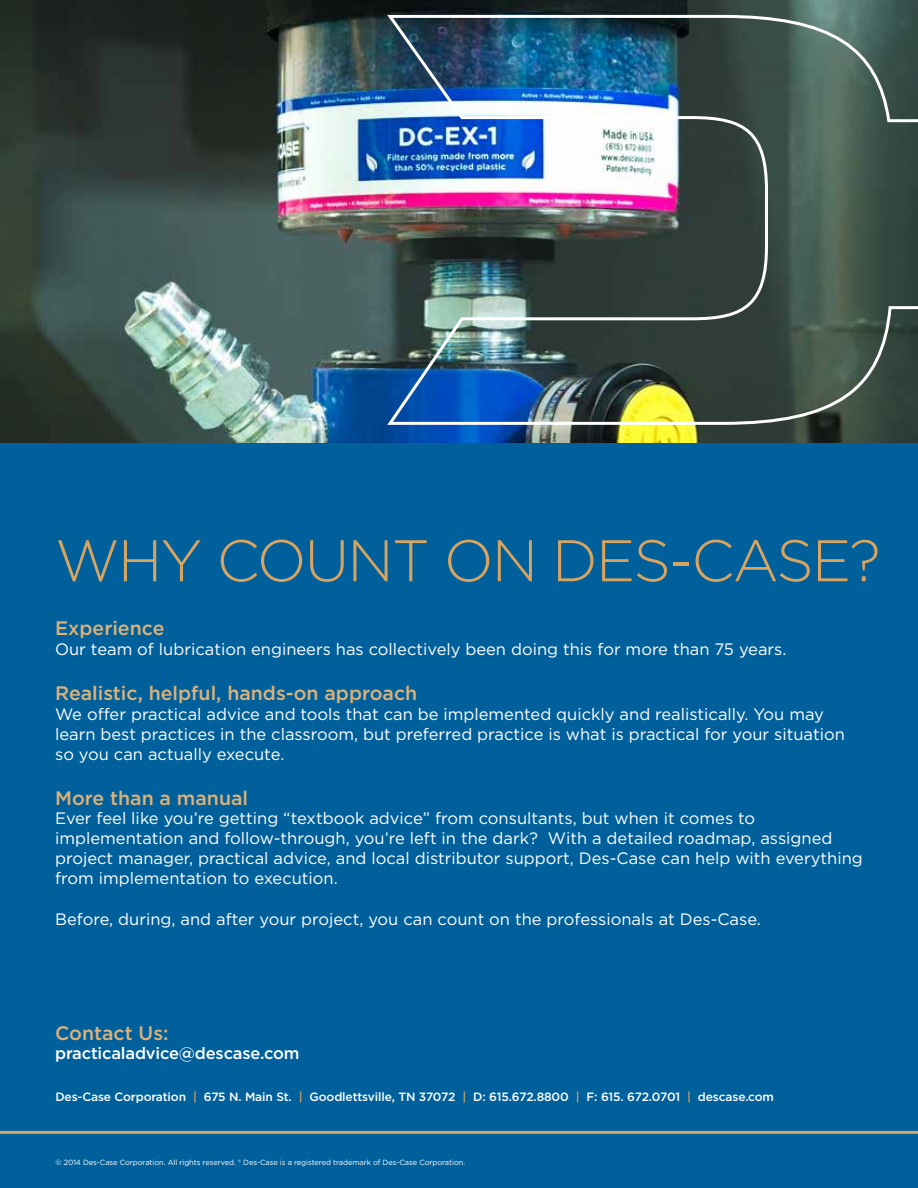
<style>
.page{position:relative;width:918px;height:1188px;background:#00609c}
.page>*{position:absolute;margin:0;border:0;box-sizing:border-box;transform-origin:0 0}
.t1{font:300 58.5px "Gotham";letter-spacing:-.03em;color:#d9a460}
.t2{font:500 19.5px "Gotham";color:#deb278}
.t3{font:16.5px/19.8px "Gotham";color:#fff}
.t4{font:500 16.5px "Gotham";letter-spacing:-.01em;color:#fff}
.t5{font:500 12px "Gotham";letter-spacing:-.01em;color:#fff}
.t6{font:7.5px "Gotham";letter-spacing:-.01em;color:#fff}
.s1{color:#d9a460}
</style>
<div class="page">
<img style="left:0;top:0;width:918px;height:443px">
<img style="left:384px;top:13px;width:534px;height:413px">
<svg style="left:0;top:1130px;width:918px;height:4px;background:#a2936e"></svg>
<h1 class="t1" style="left:55px;top:524px;width:827px">WHY COUNT ON DES-CASE?</h1>
<p class="t2" style="left:55px;top:616px;width:111px">Experience</p>
<p class="t3" style="left:55px;top:639px;width:733px">Our team of lubrication engineers has collectively been doing this for more than 75 years.</p>
<p class="t2" style="left:55px;top:681px;width:364px">Realistic, helpful, hands-on approach</p>
<p class="t3" style="left:55px;top:704px;width:791px">We offer practical advice and tools that can be implemented quickly and realistically. You may learn best practices in the classroom, but preferred practice is what is practical for your situation so you can actually execute.</p>
<p class="t2" style="left:55px;top:785px;width:195px">More than a manual</p>
<p class="t3" style="left:55px;top:808px;width:809px">Ever feel like you’re getting “textbook advice” from consultants, but when it comes to implementation and follow-through, you’re left in the dark? With a detailed roadmap, assigned project manager, practical advice, and local distributor support, Des-Case can help with everything from implementation to execution.</p>
<p class="t3" style="left:55px;top:909px;width:707px">Before, during, and after your project, you can count on the professionals at Des-Case.</p>
<p class="t2" style="left:55px;top:1020px;width:115px">Contact Us:</p>
<p class="t4" style="left:55px;top:1043px;width:246px">practicaladvice@descase.com</p>
<p class="t5" style="left:55px;top:1089px;width:720px">Des-Case Corporation <span class="s1">|</span> 675 N. Main St. <span class="s1">|</span> Goodlettsville, TN 37072 <span class="s1">|</span> D: 615.672.8800 <span class="s1">|</span> F: 615. 672.0701 <span class="s1">|</span> descase.com</p>
<p class="t6" style="left:55px;top:1157px;width:411px">© 2014 Des-Case Corporation. All rights reserved. ® Des-Case is a registered trademark of Des-Case Corporation.</p>
</div>
